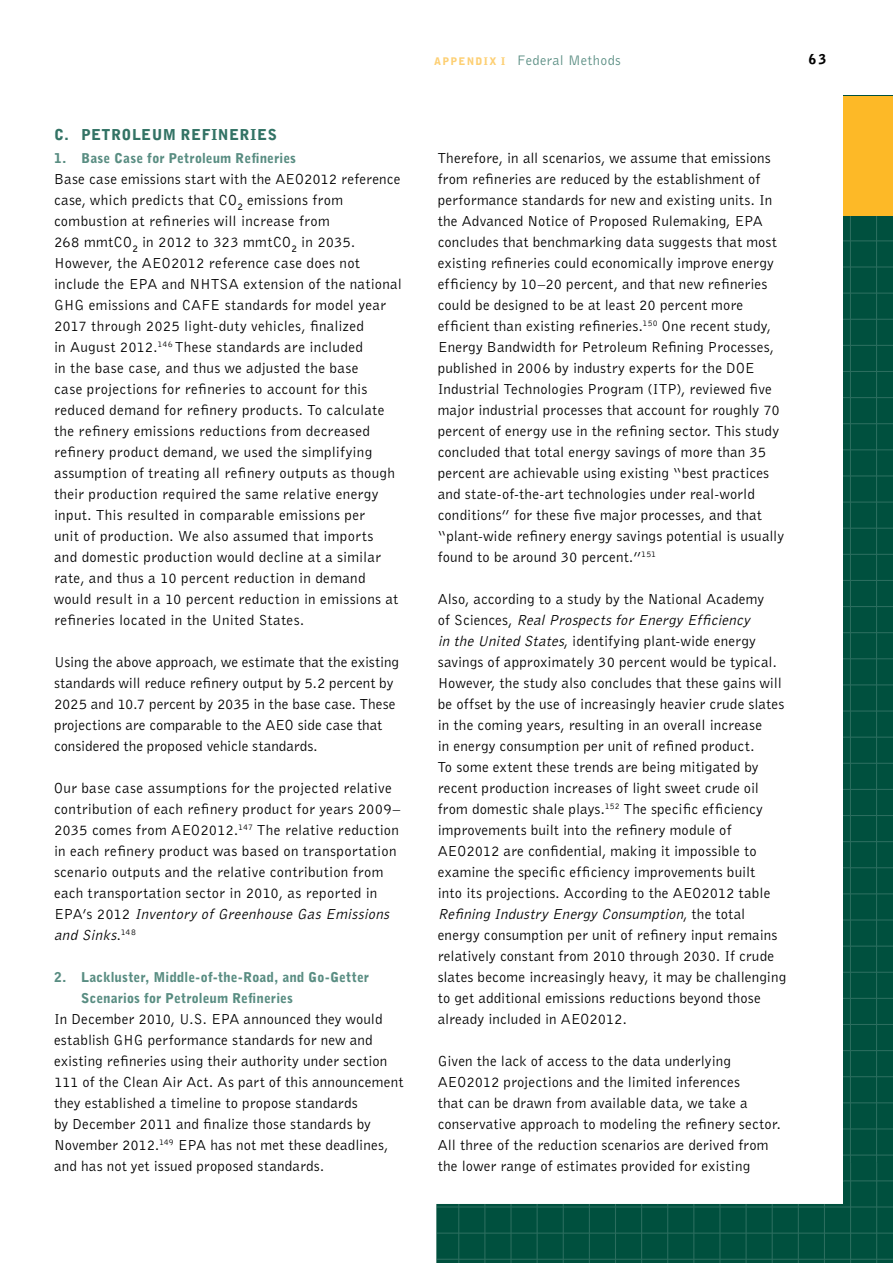
<style>
.page{position:relative;width:893px;height:1263px;background:#fff}
.page>*{position:absolute;margin:0;border:0;box-sizing:border-box;transform-origin:0 0}
.t1{font:15px/21px "Bell Gothic BT";letter-spacing:.015em;color:#000}
.t2{font:900 15px "Bell Gothic BT";letter-spacing:.045em;color:#337365}
.t3{font:14.25px "Bell Gothic BT";letter-spacing:.025em;color:#598d82}
.t4{font:900 13.5px/21px "Bell Gothic BT";letter-spacing:.01em;color:#598d82}
.t5{font:900 13.5px "Bell Gothic";color:#000}
.s1{font-style:italic}
.s2{font-weight:900;font-size:10.5px;color:#fdcf73}
</style>
<div class="page">
<svg style="left:844px;top:216px;width:49px;height:947px;background:#035240"></svg>
<div style="left:844px;top:96px;width:49px;height:120px;background:#fdb927"></div>
<svg style="left:436px;top:1163px;width:457px;height:100px;fill:#00503e"></svg>
<p class="t2" style="left:54px;top:126px;width:27px">C. PE</p>
<p class="t2" style="left:102px;top:126px;width:120px">TROLEUM REFINE</p>
<p class="t2" style="left:239px;top:126px;width:39px">RIES</p>
<p class="t4" style="left:54px;top:147px;width:244px">1. Base Case for Petroleum Refineries</p>
<p class="t1" style="left:54px;top:168px;width:350px">Base case emissions start with the AEO2012 reference case, which predicts that CO<sub>2</sub> emissions from combustion at refineries will increase from<br>268 mmtCO<sub>2</sub> in 2012 to 323 mmtCO<sub>2</sub> in 2035.<br>However, the AEO2012 reference case does not include the EPA and NHTSA extension of the national GHG emissions and CAFE standards for model year 2017 through 2025 light-duty vehicles, finalized<br>in August 2012.<sup>146</sup> These standards are included<br>in the base case, and thus we adjusted the base<br>case projections for refineries to account for this reduced demand for refinery products. To calculate the refinery emissions reductions from decreased refinery product demand, we used the simplifying assumption of treating all refinery outputs as though their production required the same relative energy input. This resulted in comparable emissions per<br>unit of production. We also assumed that imports<br>and domestic production would decline at a similar rate, and thus a 10 percent reduction in demand would result in a 10 percent reduction in emissions at refineries located in the United States.</p>
<p class="t1" style="left:54px;top:651px;width:346px">Using the above approach, we estimate that the existing standards will reduce refinery output by 5.2 percent by 2025 and 10.7 percent by 2035 in the base case. These projections are comparable to the AEO side case that considered the proposed vehicle standards.</p>
<p class="t1" style="left:54px;top:777px;width:348px">Our base case assumptions for the projected relative contribution of each refinery product for years 2009– 2035 comes from AEO2012.<sup>147</sup> The relative reduction in each refinery product was based on transportation scenario outputs and the relative contribution from each transportation sector in 2010, as reported in<br>E P A ’ s 2 0 1 2 <span class="s1">Inventory ofGreenhouse GasEmissions and Sinks</span>. <sup>1</sup> <sup>4</sup> <sup>8</sup></p>
<p class="t4" style="left:81px;top:966px;width:290px;text-indent:-27px">2. Lackluster, Middle-of-the-Road, and Go-Getter<br>Scenarios for Petroleum Refineries</p>
<p class="t1" style="left:54px;top:1008px;width:351px">In December 2010, U.S. EPA announced they would establish GHG performance standards for new and existing refineries using their authority under section 111 of the Clean Air Act. As part of this announcement they established a timeline to propose standards<br>by December 2011 and finalize those standards by November 2012.<sup>149</sup> EPA has not met these deadlines, and has not yet issued proposed standards.</p>
<p class="t3" style="left:434px;top:51px;width:188px"><span class="s2">Appendix I</span> Federal Methods</p>
<p class="t5" style="left:809px;top:51px;width:19px">63</p>
<p class="t1" style="left:438px;top:147px;width:348px">Therefore, in all scenarios, we assume that emissions from refineries are reduced by the establishment of performance standards for new and existing units. In the Advanced Notice of Proposed Rulemaking, EPA concludes that benchmarking data suggests that most existing refineries could economically improve energy efficiency by 10–20 percent, and that new refineries could be designed to be at least 20 percent more efficient than existing refineries.<sup>150</sup> One recent study, Energy Bandwidth for Petroleum Refining Processes, published in 2006 by industry experts for the DOE Industrial Technologies Program (ITP), reviewed five major industrial processes that account for roughly 70 percent of energy use in the refining sector. This study concluded that total energy savings of more than 35 percent are achievable using existing “best practices and state-of-the-art technologies under real-world conditions” for these five major processes, and that “plant-wide refinery energy savings potential is usually found to be around 30 percent.”<sup>151</sup></p>
<p class="t1" style="left:438px;top:588px;width:350px">Also, according to a study by the National Academy<br>o f S c i e n c e s , <span class="s1">RealProspectsforEnergyEfficiency<br>in theUnited States</span>, identifying plant-wide energy savings of approximately 30 percent would be typical.<br>However, the study also concludes that these gains will be offset by the use of increasingly heavier crude slates in the coming years, resulting in an overall increase<br>in energy consumption per unit of refined product.<br>To some extent these trends are being mitigated by recent production increases of light sweet crude oil from domestic shale plays.<sup>152</sup> The specific efficiency improvements built into the refinery module of AEO2012 are confidential, making it impossible to examine the specific efficiency improvements built<br>into its projections. According to the AEO2012 table <span class="s1">Refining IndustryEnergyConsumption</span>, t h e t o t a l energy consumption per unit of refinery input remains relatively constant from 2010 through 2030. If crude slates become increasingly heavy, it may be challenging to get additional emissions reductions beyond those already included in AEO2012.</p>
<p class="t1" style="left:438px;top:1050px;width:345px">Given the lack of access to the data underlying AEO2012 projections and the limited inferences<br>that can be drawn from available data, we take a conservative approach to modeling the refinery sector.<br>All three of the reduction scenarios are derived from the lower range of estimates provided for existing</p>
</div>
